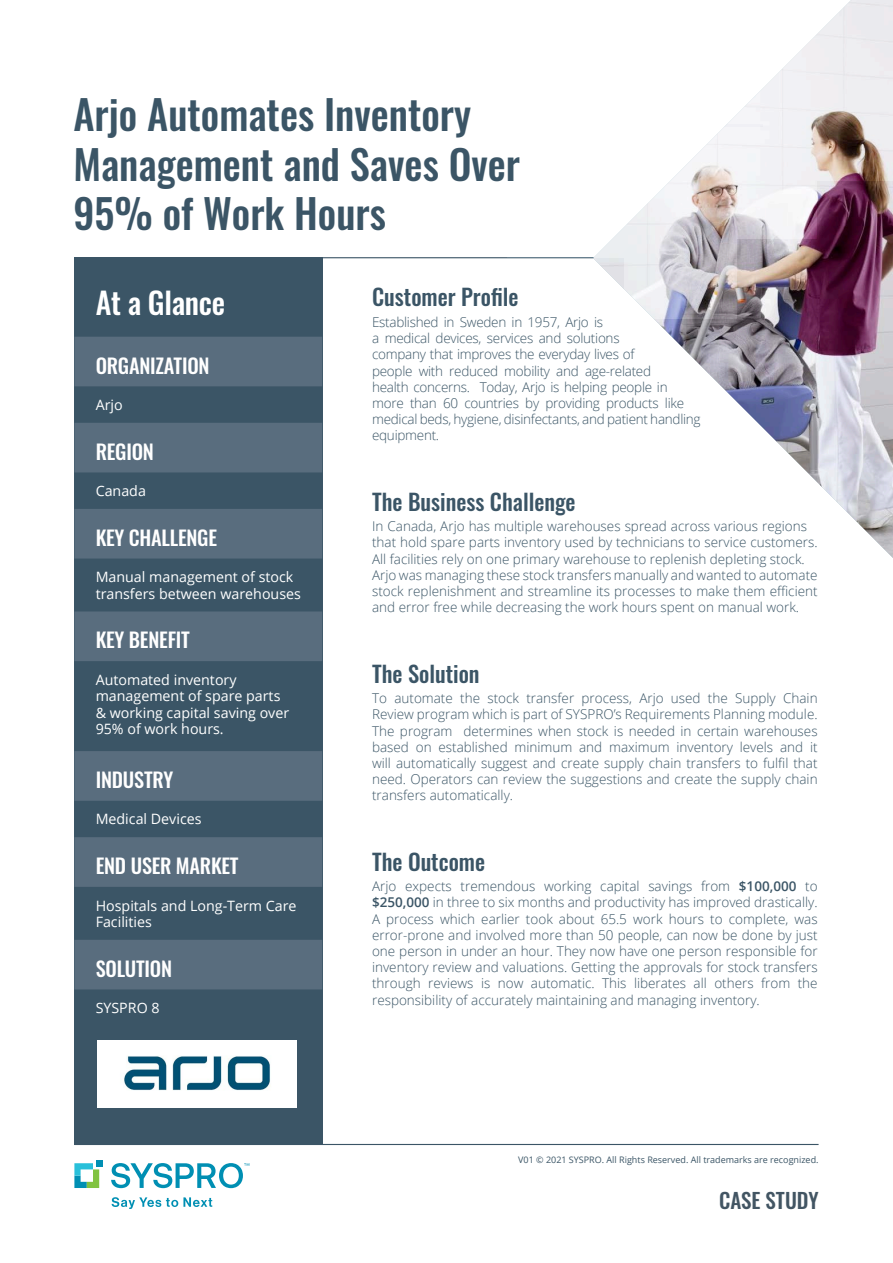
<style>
.page{position:relative;width:893px;height:1263px;background:#fff}
.page>*{position:absolute;margin:0;border:0;box-sizing:border-box;transform-origin:0 0}
.t1{font:40.5px/49.5px "Oswald";color:#3b5566}
.t2{font:30px "Oswald";letter-spacing:-.01em;color:#fff}
.t3{font:22.5px "Oswald";color:#3b5566}
.t4{font:21px "Oswald";color:#425563}
.t5{font:20.25px "Oswald";letter-spacing:-.01em;color:#fff}
.t6{font:14.25px/16.5px "Open Sans";color:#fff}
.t7{font:300 13.5px/16.2px "Open Sans";color:#3b5566;text-align:justify}
.t8{font:300 13.5px/16.2px "Open Sans";letter-spacing:-.02em;color:#3b5566}
.t9{font:9px "Open Sans";color:#3b5566}
.s1{font-weight:600}
</style>
<div class="page">
<div style="left:74px;top:257px;width:249px;height:888px;background:#3b5566"></div>
<hr style="left:74px;top:1144px;width:745px;height:1px;background:#3b5566">
<hr style="left:74px;top:257px;width:526px;height:1px;background:#3b5566">
<svg style="left:74px;top:337px;width:248px;height:652px;fill:#596d7e"></svg>
<img style="left:654px;top:319px;width:239px;height:239px">
<svg style="left:507px;top:0;width:386px;height:319px"></svg>
<img style="left:98px;top:1040px;width:198px;height:67px">
<svg style="left:74px;top:1160px;width:28px;height:28px"></svg>
<svg style="left:111px;top:1163px;width:138px;height:25px"></svg>
<svg style="left:112px;top:1197px;width:100px;height:12px"></svg>
<p class="t1" style="left:73px;top:86px;width:448px">Arjo Automates Inventory<br>Management and Saves Over</p>
<p class="t1" style="left:73px;top:185px;width:314px">95% of Work Hours</p>
<p class="t2" style="left:96px;top:276px;width:131px">At a Glance</p>
<p class="t5" style="left:96px;top:347px;width:115px">ORGANIZATION</p>
<p class="t6" style="left:96px;top:396px;width:29px">Arjo</p>
<p class="t5" style="left:96px;top:433px;width:60px">REGION</p>
<p class="t6" style="left:96px;top:482px;width:52px">Canada</p>
<p class="t5" style="left:96px;top:519px;width:123px">KEY CHALLENGE</p>
<p class="t6" style="left:96px;top:568px;width:207px">Manual management of stock transfers between warehouses</p>
<p class="t5" style="left:96px;top:622px;width:96px">KEY BENEFIT</p>
<p class="t6" style="left:96px;top:671px;width:195px">Automated inventory management of spare parts &amp; working capital saving over<br>95% of work hours.</p>
<p class="t5" style="left:96px;top:762px;width:79px">INDUSTRY</p>
<p class="t6" style="left:96px;top:811px;width:107px">Medical Devices</p>
<p class="t5" style="left:96px;top:848px;width:144px">END USER MARKET</p>
<p class="t6" style="left:96px;top:897px;width:202px">Hospitals and Long-Term Care<br>Facilities</p>
<p class="t5" style="left:96px;top:950px;width:78px">SOLUTION</p>
<p class="t6" style="left:96px;top:999px;width:65px">SYSPRO 8</p>
<p class="t3" style="left:372px;top:277px;width:148px">Customer Profile</p>
<p class="t8" style="left:372px;top:314px;width:330px">Established in Sweden in 1957, Arjo is<br>a medical devices, services and solutions<br>company that improves the everyday lives of<br>people with reduced mobility and age-related<br>health concerns. Today, Arjo is helping people in more than 60 countries by providing products like medical beds, hygiene, disinfectants, and patient handling equipment.</p>
<p class="t3" style="left:372px;top:482px;width:205px">The Business Challenge</p>
<p class="t7" style="left:372px;top:518px;width:447px;text-align:left">In Canada, Arjo has multiple warehouses spread across various regions that hold spare parts inventory used by technicians to service customers.<br>All facilities rely on one primary warehouse to replenish depleting stock.<br>Arjo was managing these stock transfers manually and wanted to automate stock replenishment and streamline its processes to make them efficient and error free while decreasing the work hours spent on manual work.</p>
<p class="t3" style="left:372px;top:653px;width:109px">The Solution</p>
<p class="t7" style="left:372px;top:690px;width:447px">To automate the stock transfer process, Arjo used the Supply Chain Review program which is part of SYSPRO’s Requirements Planning module.<br>The program determines when stock is needed in certain warehouses based on established minimum and maximum inventory levels and it will automatically suggest and create supply chain transfers to fulfil that need. Operators can review the suggestions and create the supply chain transfers automatically.</p>
<p class="t3" style="left:372px;top:841px;width:115px">The Outcome</p>
<p class="t7" style="left:372px;top:878px;width:447px">Arjo expects tremendous working capital savings from <span class="s1">$100,000</span> to <span class="s1">$250,000</span> in three to six months and productivity has improved drastically.<br>A process which earlier took about 65.5 work hours to complete, was error-prone and involved more than 50 people, can now be done by just one person in under an hour. They now have one person responsible for inventory review and valuations. Getting the approvals for stock transfers through reviews is now automatic. This liberates all others from the responsibility of accurately maintaining and managing inventory.</p>
<p class="t9" style="left:518px;top:1153px;width:302px">V01 © 2021 SYSPRO. All Rights Reserved. All trademarks are recognized.</p>
<p class="t4" style="left:719px;top:1182px;width:101px">CASE STUDY</p>
</div>
